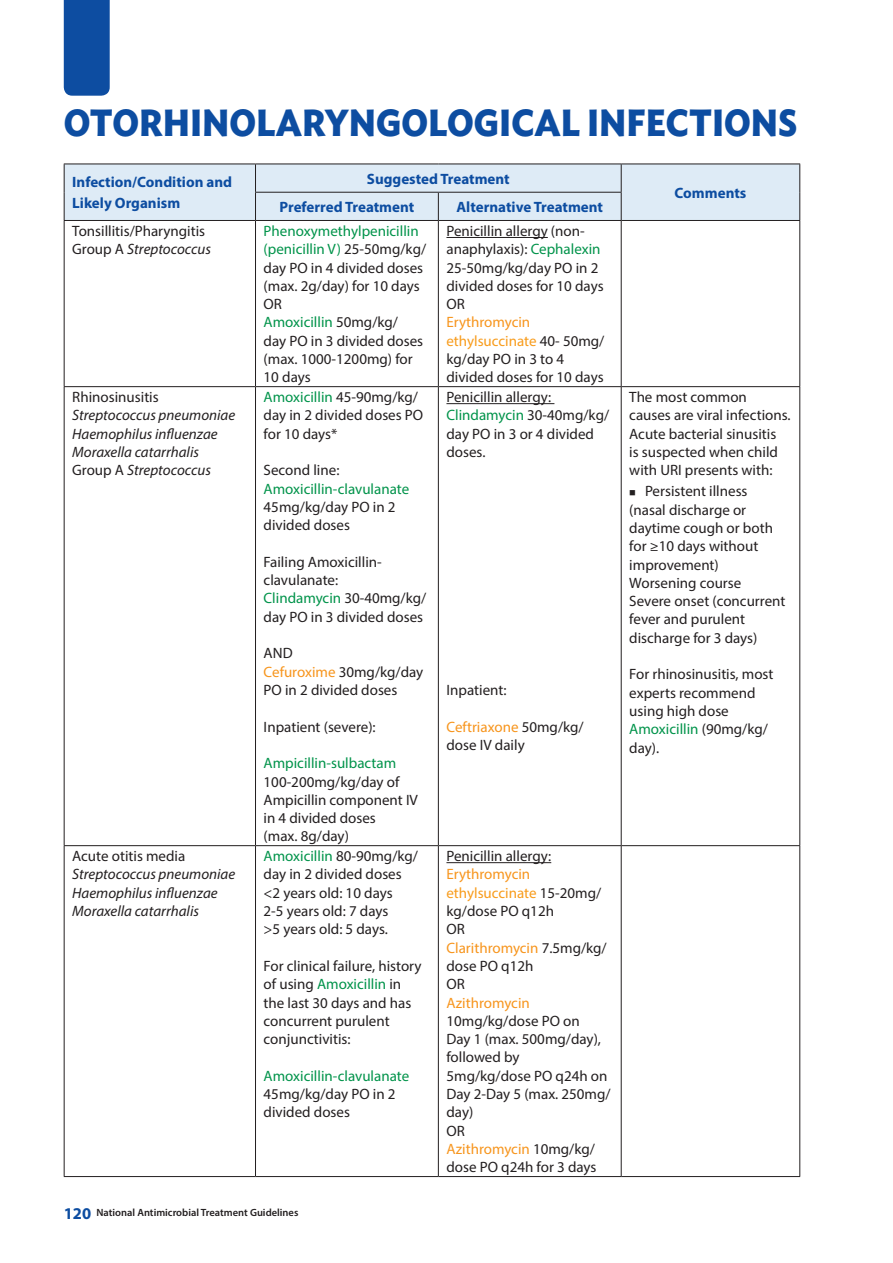
<style>
.page{position:relative;width:893px;height:1263px;background:#fff}
.page>*{position:absolute;margin:0;border:0;box-sizing:border-box;transform-origin:0 0}
.t1{font:700 37.5px "Ideal Sans";color:#0d4da1;scale:.91 1}
.t2{font:15px/18.3px "Myriad Pro";color:#231f20}
.t3{font:italic 15px/18.3px "Myriad Pro";color:#231f20}
.t4{font:700 15px/21px "Myriad Pro";color:#0d4da1}
.t5{font:15px "Myriad Pro";color:#00934a}
.t6{font:15px "Myriad Pro";color:#f7951d}
.t7{font:600 10.5px "Myriad Pro";color:#231f20}
.s1{font-style:italic}
.s2{color:#00934a}
.s3{color:#f7951d}
.s4{color:#f89c1c}
.s5{font-style:normal}
.s6{font-weight:700;font-size:16.5px;color:#0d4da1}
</style>
<div class="page">
<hr style="left:64px;top:220px;width:191px;height:1px;background:#231f20">
<hr style="left:255px;top:220px;width:183px;height:1px;background:#231f20">
<hr style="left:438px;top:220px;width:183px;height:1px;background:#231f20">
<hr style="left:621px;top:220px;width:179px;height:1px;background:#231f20">
<hr style="left:64px;top:386px;width:191px;height:1px;background:#231f20">
<hr style="left:255px;top:386px;width:183px;height:1px;background:#231f20">
<hr style="left:438px;top:386px;width:183px;height:1px;background:#231f20">
<hr style="left:621px;top:386px;width:179px;height:1px;background:#231f20">
<hr style="left:64px;top:845px;width:191px;height:1px;background:#231f20">
<hr style="left:255px;top:845px;width:183px;height:1px;background:#231f20">
<hr style="left:438px;top:845px;width:183px;height:1px;background:#231f20">
<hr style="left:621px;top:845px;width:179px;height:1px;background:#231f20">
<hr style="left:64px;top:1176px;width:191px;height:1px;background:#231f20">
<hr style="left:255px;top:1176px;width:183px;height:1px;background:#231f20">
<hr style="left:438px;top:1176px;width:183px;height:1px;background:#231f20">
<hr style="left:621px;top:1176px;width:179px;height:1px;background:#231f20">
<hr style="left:64px;top:221px;width:1px;height:165px;background:#231f20">
<hr style="left:64px;top:387px;width:1px;height:458px;background:#231f20">
<hr style="left:64px;top:846px;width:1px;height:330px;background:#231f20">
<div style="left:64px;top:164px;width:736px;height:56px;background:#deebf6"></div>
<hr style="left:255px;top:221px;width:1px;height:165px;background:#231f20">
<hr style="left:438px;top:221px;width:1px;height:165px;background:#231f20">
<hr style="left:621px;top:221px;width:1px;height:165px;background:#231f20">
<hr style="left:799px;top:221px;width:1px;height:165px;background:#231f20">
<hr style="left:255px;top:387px;width:1px;height:458px;background:#231f20">
<hr style="left:438px;top:387px;width:1px;height:458px;background:#231f20">
<hr style="left:621px;top:387px;width:1px;height:458px;background:#231f20">
<hr style="left:799px;top:387px;width:1px;height:458px;background:#231f20">
<hr style="left:255px;top:846px;width:1px;height:330px;background:#231f20">
<hr style="left:438px;top:846px;width:1px;height:330px;background:#231f20">
<hr style="left:621px;top:846px;width:1px;height:330px;background:#231f20">
<hr style="left:799px;top:846px;width:1px;height:330px;background:#231f20">
<hr style="left:446px;top:237px;width:102px;height:1px;background:#231f20">
<hr style="left:446px;top:403px;width:108px;height:1px;background:#231f20">
<hr style="left:446px;top:862px;width:105px;height:1px;background:#231f20">
<div style="left:64px;top:0;width:46px;height:96px;background:#0d4da1"></div>
<h1 class="t1" style="left:64px;top:93px;width:808px">OTORHINOLARYNGOLOGICAL INFECTIONS</h1>
<p class="t4" style="left:72px;top:171px;width:161px">Infection/Condition and<br>Likely Organism</p>
<p class="t4" style="left:367px;top:168px;width:144px">Suggested Treatment</p>
<p class="t4" style="left:675px;top:182px;width:73px">Comments</p>
<p class="t4" style="left:280px;top:196px;width:136px">Preferred Treatment</p>
<p class="t4" style="left:457px;top:196px;width:148px">Alternative Treatment</p>
<p class="t2" style="left:72px;top:222px;width:140px">Tonsillitis/Pharyngitis<br>Group A <span class="s1">Streptococcus</span></p>
<p class="t2" style="left:264px;top:222px;width:164px"><span class="s2">Phenoxymethylpenicillin (penicillin V)</span> 25-50mg/kg/ day PO in 4 divided doses (max. 2g/day) for 10 days<br>OR<br><span class="s2">Amoxicillin</span> 50mg/kg/<br>day PO in 3 divided doses (max. 1000-1200mg) for<br>10 days</p>
<p class="t2" style="left:446px;top:222px;width:159px">Penicillin allergy (non&shy;anaphylaxis): <span class="s2">Cephalexin<br></span>25-50mg/kg/day PO in 2 divided doses for 10 days<br>OR</p>
<p class="t2" style="left:446px;top:313px;width:159px"><span class="s3">Erythromycin </span><span class="s4">ethylsuccinate</span> 40- 50mg/ kg/day PO in 3 to 4 divided doses for 10 days</p>
<p class="t2" style="left:72px;top:388px;width:88px">Rhinosinusitis</p>
<p class="t3" style="left:72px;top:406px;width:164px">Streptococcus pneumoniae<br>Haemophilus influenzae<br>Moraxella catarrhalis<br><span class="s5">Group A</span> Streptococcus</p>
<p class="t2" style="left:72px;top:847px;width:115px">Acute otitis media</p>
<p class="t3" style="left:72px;top:865px;width:164px">Streptococcus pneumoniae<br>Haemophilus influenzae<br>Moraxella catarrhalis</p>
<p class="t2" style="left:264px;top:388px;width:161px"><span class="s2">Amoxicillin</span> 45-90mg/kg/ day in 2 divided doses PO for 10 days*</p>
<p class="t2" style="left:264px;top:461px;width:77px">Second line:</p>
<p class="t5" style="left:264px;top:479px;width:147px">Amoxicillin-clavulanate</p>
<p class="t2" style="left:264px;top:497px;width:134px">45mg/kg/day PO in 2 divided doses</p>
<p class="t2" style="left:264px;top:552px;width:164px">Failing Amoxicillin&shy;clavulanate:<br><span class="s2">Clindamycin</span> 30-40mg/kg/ day PO in 3 divided doses</p>
<p class="t2" style="left:264px;top:644px;width:161px">AND<br><span class="s3">Cefuroxime</span> 30mg/kg/day<br>PO in 2 divided doses</p>
<p class="t2" style="left:264px;top:717px;width:114px">Inpatient (severe):</p>
<p class="t5" style="left:264px;top:754px;width:134px">Ampicillin-sulbactam</p>
<p class="t2" style="left:264px;top:772px;width:156px">100-200mg/kg/day of<br>Ampicillin component IV in 4 divided doses<br>(max. 8g/day)</p>
<p class="t2" style="left:264px;top:847px;width:156px"><span class="s2">Amoxicillin</span> 80-90mg/kg/ day in 2 divided doses &lt;2 years old: 10 days<br>2-5 years old: 7 days<br>&gt;5 years old: 5 days.</p>
<p class="t2" style="left:264px;top:956px;width:159px">For clinical failure, history of using <span class="s2">Amoxicillin</span> in the last 30 days and has concurrent purulent conjunctivitis:</p>
<p class="t5" style="left:264px;top:1066px;width:147px">Amoxicillin-clavulanate</p>
<p class="t2" style="left:264px;top:1085px;width:134px">45mg/kg/day PO in 2 divided doses</p>
<p class="t7" style="left:64px;top:1205px;width:236px"><span class="s6">120</span> National Antimicrobial Treatment Guidelines</p>
<p class="t2" style="left:446px;top:388px;width:164px">Penicillin allergy:<br><span class="s2">Clindamycin</span> 30-40mg/kg/ day PO in 3 or 4 divided doses.</p>
<p class="t2" style="left:446px;top:680px;width:62px">Inpatient:</p>
<p class="t2" style="left:446px;top:717px;width:139px"><span class="s3">Ceftriaxone</span> 50mg/kg/ dose IV daily</p>
<p class="t2" style="left:446px;top:847px;width:106px">Penicillin allergy:</p>
<p class="t2" style="left:446px;top:865px;width:162px"><span class="s3">Erythromycin </span><span class="s4">ethylsuccinate</span> 15-20mg/ kg/dose PO q12h<br>OR<br><span class="s3">Clarithromycin</span> 7.5mg/kg/ dose PO q12h<br>OR</p>
<p class="t6" style="left:446px;top:993px;width:85px">Azithromycin</p>
<p class="t2" style="left:446px;top:1011px;width:166px">10mg/kg/dose PO on<br>Day 1 (max. 500mg/day), followed by<br>5mg/kg/dose PO q24h on<br>Day 2-Day 5 (max. 250mg/ day)<br>OR<br><span class="s3">Azithromycin</span> 10mg/kg/ dose PO q24h for 3 days</p>
<p class="t2" style="left:629px;top:388px;width:163px">The most common causes are viral infections.<br>Acute bacterial sinusitis<br>is suspected when child with URI presents with:</p>
<p class="t2" style="left:629px;top:482px;width:158px">■ Persistent illness (nasal discharge or daytime cough or both for ≥10 days without improvement)<br>Worsening course<br>Severe onset (concurrent fever and purulent discharge for 3 days)</p>
<p class="t2" style="left:629px;top:665px;width:146px">For rhinosinusitis, most experts recommend using high dose<br><span class="s2">Amoxicillin</span> (90mg/kg/ day).</p>
</div>
